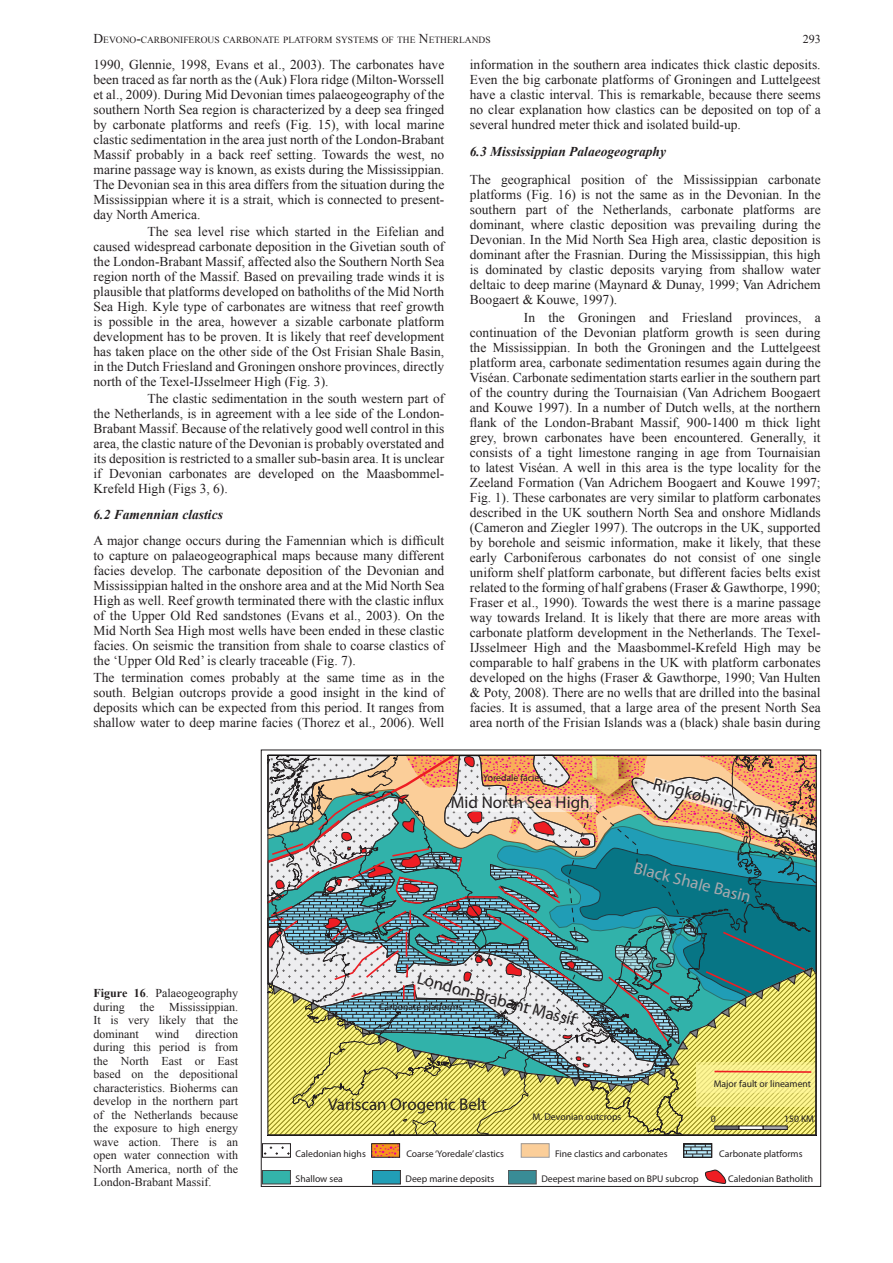
<style>
.page{position:relative;width:893px;height:1263px;background:#fff}
.page>*{position:absolute;margin:0;border:0;box-sizing:border-box;transform-origin:0 0}
.t1{font:16.95px "Myriad Pro";color:#231f20}
.t2{font:16.95px "Myriad Pro";color:#a8a9ad}
.t3{font:13.5px/15px "Times New Roman";color:#231f20;text-align:justify}
.t4{font:italic 700 13.5px "Times New Roman";color:#231f20}
.t5{font:12px/13.5px "Times New Roman";color:#231f20;text-align:justify}
.t6{font:12px "Times New Roman";color:#231f20}
.t7{font:9.75px "Myriad Pro";color:#231f20}
.t8{font:9.45px "Times New Roman";color:#231f20}
.s1{font-size:13.5px}
.s2{font-weight:700}
</style>
<div class="page">
<svg style="left:267px;top:754px;width:550px;height:381px;background:#92a88c"></svg>
<svg style="left:705px;top:1170px;width:22px;height:14px"></svg>
<svg style="left:264px;top:1146px;width:25px;height:9px"></svg>
<div style="left:262px;top:1143px;width:29px;height:14px;border:1px solid #231f20"></div>
<div style="left:262px;top:1170px;width:28px;height:14px;background:#33b3aa"></div>
<div style="left:262px;top:1170px;width:29px;height:14px;border:1px solid #231f20"></div>
<svg style="left:373px;top:1145px;width:25px;height:11px"></svg>
<div style="left:371px;top:1143px;width:29px;height:15px;border:1px solid #231f20"></div>
<div style="left:521px;top:1144px;width:28px;height:13px;background:#fbce99"></div>
<svg style="left:686px;top:1145px;width:24px;height:10px"></svg>
<div style="left:684px;top:1143px;width:28px;height:14px;border:1px solid #231f20"></div>
<div style="left:372px;top:1170px;width:28px;height:14px;background:#219eb6"></div>
<div style="left:372px;top:1170px;width:29px;height:14px;border:1px solid #231f20"></div>
<div style="left:508px;top:1170px;width:28px;height:14px;background:#398c96"></div>
<div style="left:508px;top:1170px;width:28px;height:14px;border:1px solid #231f20"></div>
<p class="t8" style="left:94px;top:34px;width:399px"><span class="s1">D</span>EVONO<span class="s1">-</span>CARBONIFEROUS CARBONATE PLATFORM SYSTEMS OF THE <span class="s1">N</span>ETHERLANDS</p>
<p class="t6" style="left:803px;top:31px;width:19px">293</p>
<p class="t3" style="left:94px;top:57px;width:352px">1990, Glennie, 1998, Evans et al., 2003). The carbonates have been traced as far north as the (Auk) Flora ridge (Milton-Worssell et al., 2009). During Mid Devonian times palaeogeography of the southern North Sea region is characterized by a deep sea fringed by carbonate platforms and reefs (Fig. 15), with local marine clastic sedimentation in the area just north of the London-Brabant Massif probably in a back reef setting. Towards the west, no marine passage way is known, as exists during the Mississippian.<br>The Devonian sea in this area differs from the situation during the Mississippian where it is a strait, which is connected to present&shy;day North America.</p>
<p class="t3" style="left:94px;top:224px;width:352px;text-indent:54px">The sea level rise which started in the Eifelian and caused widespread carbonate deposition in the Givetian south of the London-Brabant Massif, affected also the Southern North Sea region north of the Massif. Based on prevailing trade winds it is plausible that platforms developed on batholiths of the Mid North Sea High. Kyle type of carbonates are witness that reef growth is possible in the area, however a sizable carbonate platform development has to be proven. It is likely that reef development has taken place on the other side of the Ost Frisian Shale Basin, in the Dutch Friesland and Groningen onshore provinces, directly north of the Texel-IJsselmeer High (Fig. 3).</p>
<p class="t3" style="left:94px;top:391px;width:352px;text-indent:54px">The clastic sedimentation in the south western part of the Netherlands, is in agreement with a lee side of the London-Brabant Massif. Because of the relatively good well control in this area, the clastic nature of the Devonian is probably overstated and its deposition is restricted to a smaller sub-basin area. It is unclear if Devonian carbonates are developed on the Maasbommel-Krefeld High (Figs 3, 6).</p>
<p class="t4" style="left:94px;top:505px;width:131px">6.2 Famennian clastics</p>
<p class="t3" style="left:94px;top:533px;width:352px">A major change occurs during the Famennian which is difficult to capture on palaeogeographical maps because many different facies develop. The carbonate deposition of the Devonian and Mississippian halted in the onshore area and at the Mid North Sea High as well. Reef growth terminated there with the clastic influx of the Upper Old Red sandstones (Evans et al., 2003). On the Mid North Sea High most wells have been ended in these clastic facies. On seismic the transition from shale to coarse clastics of the ‘Upper Old Red’ is clearly traceable (Fig. 7).</p>
<p class="t3" style="left:94px;top:670px;width:352px">The termination comes probably at the same time as in the south. Belgian outcrops provide a good insight in the kind of deposits which can be expected from this period. It ranges from shallow water to deep marine facies (Thorez et al., 2006). Well</p>
<p class="t3" style="left:470px;top:57px;width:352px">information in the southern area indicates thick clastic deposits.<br>Even the big carbonate platforms of Groningen and Luttelgeest have a clastic interval. This is remarkable, because there seems no clear explanation how clastics can be deposited on top of a several hundred meter thick and isolated build-up.</p>
<p class="t4" style="left:470px;top:142px;width:198px">6.3 Mississippian Palaeogeography</p>
<p class="t3" style="left:470px;top:171px;width:352px">The geographical position of the Mississippian carbonate platforms (Fig. 16) is not the same as in the Devonian. In the southern part of the Netherlands, carbonate platforms are dominant, where clastic deposition was prevailing during the Devonian. In the Mid North Sea High area, clastic deposition is dominant after the Frasnian. During the Mississippian, this high is dominated by clastic deposits varying from shallow water deltaic to deep marine (Maynard &amp; Dunay, 1999; Van Adrichem Boogaert &amp; Kouwe, 1997).</p>
<p class="t3" style="left:470px;top:310px;width:352px;text-indent:54px">In the Groningen and Friesland provinces, a continuation of the Devonian platform growth is seen during the Mississippian. In both the Groningen and the Luttelgeest platform area, carbonate sedimentation resumes again during the Viséan. Carbonate sedimentation starts earlier in the southern part of the country during the Tournaisian (Van Adrichem Boogaert and Kouwe 1997). In a number of Dutch wells, at the northern flank of the London-Brabant Massif, 900-1400 m thick light grey, brown carbonates have been encountered. Generally, it consists of a tight limestone ranging in age from Tournaisian to latest Viséan. A well in this area is the type locality for the Zeeland Formation (Van Adrichem Boogaert and Kouwe 1997; Fig. 1). These carbonates are very similar to platform carbonates described in the UK southern North Sea and onshore Midlands (Cameron and Ziegler 1997). The outcrops in the UK, supported by borehole and seismic information, make it likely, that these early Carboniferous carbonates do not consist of one single uniform shelf platform carbonate, but different facies belts exist related to the forming of half grabens (Fraser &amp; Gawthorpe, 1990; Fraser et al., 1990). Towards the west there is a marine passage way towards Ireland. It is likely that there are more areas with carbonate platform development in the Netherlands. The Texel-IJsselmeer High and the Maasbommel-Krefeld High may be comparable to half grabens in the UK with platform carbonates developed on the highs (Fraser &amp; Gawthorpe, 1990; Van Hulten &amp; Poty, 2008). There are no wells that are drilled into the basinal facies. It is assumed, that a large area of the present North Sea area north of the Frisian Islands was a (black) shale basin during</p>
<p class="t5" style="left:94px;top:986px;width:146px"><span class="s2">Figure 16</span>. Palaeogeography during the Mississippian.<br>It is very likely that the dominant</p>
<p class="t5" style="left:94px;top:1027px;width:146px;text-indent:102px">direction during this period is from the North East or East based on the depositional characteristics. Bioherms can develop in the northern part of the Netherlands because the exposure to high energy wave action. There is an open water connection with North America, north of the London-Brabant Massif.</p>
<p class="t5" style="left:155px;top:1027px;width:25px">wind</p>
<p class="t7" style="left:483px;top:772px;width:61px">Yoredale facies</p>
<p class="t1" style="left:451px;top:792px;width:140px">Mid North Sea High</p>
<p class="t1" style="left:656px;top:773px;width:152px;rotate:15deg">Ringkøbing-Fyn High</p>
<p class="t2" style="left:637px;top:858px;width:122px;rotate:14deg">Black Shale Basin</p>
<p class="t1" style="left:420px;top:968px;width:165px;rotate:15deg">London-Brabant Massif</p>
<p class="t7" style="left:379px;top:1001px;width:85px">Carbonate platforms</p>
<p class="t1" style="left:328px;top:1093px;width:160px">Variscan Orogenic Belt</p>
<p class="t7" style="left:533px;top:1111px;width:90px">M. Devonian outcrops</p>
<p class="t7" style="left:714px;top:1077px;width:99px">Major fault or lineament</p>
<p class="t7" style="left:711px;top:1112px;width:6px">0</p>
<p class="t7" style="left:784px;top:1112px;width:32px">150 KM</p>
<p class="t7" style="left:406px;top:1148px;width:99px">Coarse ‘Yoredale’ clastics</p>
<p class="t7" style="left:555px;top:1148px;width:114px">Fine clastics and carbonates</p>
<p class="t7" style="left:719px;top:1148px;width:85px">Carbonate platforms</p>
<p class="t7" style="left:296px;top:1148px;width:72px">Caledonian highs</p>
<p class="t7" style="left:296px;top:1173px;width:49px">Shallow sea</p>
<p class="t7" style="left:406px;top:1173px;width:90px">Deep marine deposits</p>
<p class="t7" style="left:541px;top:1173px;width:159px">Deepest marine based on BPU subcrop</p>
<p class="t7" style="left:728px;top:1173px;width:86px">Caledonian Batholith</p>
</div>
